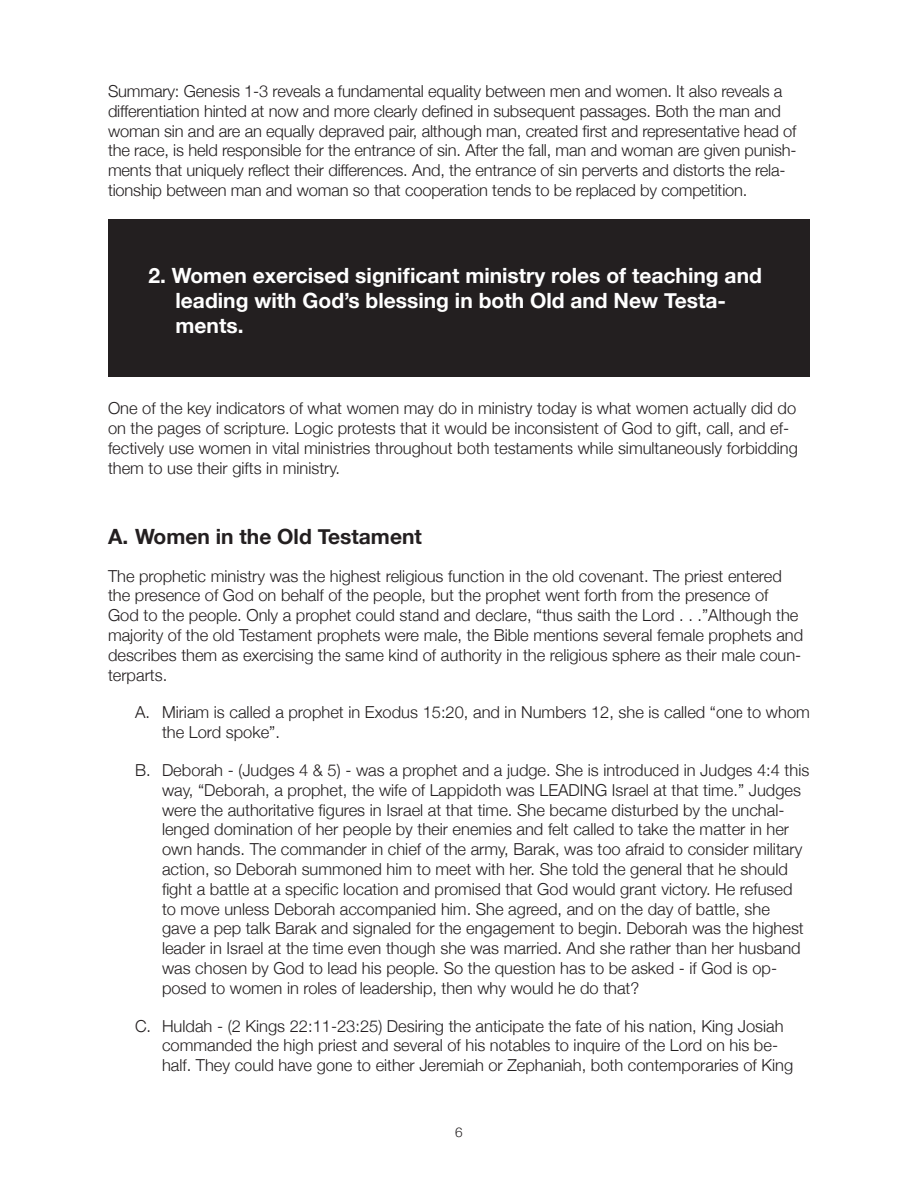
<style>
.page{position:relative;width:918px;height:1188px;background:#fff}
.page>*{position:absolute;margin:0;border:0;box-sizing:border-box;transform-origin:0 0}
.t1{font:700 21px/25.2px "Helvetica Neue";color:#fff}
.Letters_Bold_B{font:700 21px "Helvetica Neue";color:#231f20}
.Base_Style{font:300 16.5px/19.8px "Helvetica Neue";color:#231f20}
.Letters_Level_B{font:300 16.5px/19.8px "Helvetica Neue";color:#231f20}
.t2{font:300 13.5px "Helvetica Neue";color:#231f20}
</style>
<div class="page">
<div style="left:108px;top:219px;width:702px;height:157px;background:#231f20"></div>
<p class="Base_Style" style="left:108px;top:81px;width:690px">Summary: Genesis 1-3 reveals a fundamental equality between men and women. It also reveals a differentiation hinted at now and more clearly defined in subsequent passages. Both the man and woman sin and are an equally depraved pair, although man, created first and representative head of the race, is held responsible for the entrance of sin. After the fall, man and woman are given punish&shy;ments that uniquely reflect their differences. And, the entrance of sin perverts and distorts the rela&shy;tionship between man and woman so that cooperation tends to be replaced by competition.</p>
<p class="t1" style="left:176px;top:262px;width:588px;text-indent:-27px">2. Women exercised significant ministry roles of teaching and leading with God’s blessing in both Old and New Testa&shy;ments.</p>
<p class="Base_Style" style="left:108px;top:398px;width:691px">One of the key indicators of what women may do in ministry today is what women actually did do on the pages of scripture. Logic protests that it would be inconsistent of God to gift, call, and ef&shy;fectively use women in vital ministries throughout both testaments while simultaneously forbidding them to use their gifts in ministry.</p>
<p class="Letters_Bold_B" style="left:108px;top:523px;width:315px">A. Women in the Old Testament</p>
<p class="Base_Style" style="left:108px;top:565px;width:697px">The prophetic ministry was the highest religious function in the old covenant. The priest entered the presence of God on behalf of the people, but the prophet went forth from the presence of God to the people. Only a prophet could stand and declare, “thus saith the Lord . . .”Although the majority of the old Testament prophets were male, the Bible mentions several female prophets and describes them as exercising the same kind of authority in the religious sphere as their male coun&shy;terparts.</p>
<p class="Letters_Level_B" style="left:162px;top:702px;width:649px;text-indent:-27px">A. Miriam is called a prophet in Exodus 15:20, and in Numbers 12, she is called “one to whom the Lord spoke”.</p>
<p class="Letters_Level_B" style="left:162px;top:760px;width:649px;text-indent:-27px">B. Deborah - (Judges 4 &amp; 5) - was a prophet and a judge. She is introduced in Judges 4:4 this way, “Deborah, a prophet, the wife of Lappidoth was LEADING Israel at that time.” Judges were the authoritative figures in Israel at that time. She became disturbed by the unchal&shy;lenged domination of her people by their enemies and felt called to take the matter in her own hands. The commander in chief of the army, Barak, was too afraid to consider military action, so Deborah summoned him to meet with her. She told the general that he should fight a battle at a specific location and promised that God would grant victory. He refused to move unless Deborah accompanied him. She agreed, and on the day of battle, she<br>gave a pep talk Barak and signaled for the engagement to begin. Deborah was the highest leader in Israel at the time even though she was married. And she rather than her husband was chosen by God to lead his people. So the question has to be asked - if God is op&shy;posed to women in roles of leadership, then why would he do that?</p>
<p class="Letters_Level_B" style="left:162px;top:1015px;width:633px;text-indent:-27px">C. Huldah - (2 Kings 22:11-23:25) Desiring the anticipate the fate of his nation, King Josiah commanded the high priest and several of his notables to inquire of the Lord on his be&shy;half. They could have gone to either Jeremiah or Zephaniah, both contemporaries of King</p>
<p class="t2" style="left:455px;top:1123px;width:9px">6</p>
</div>
